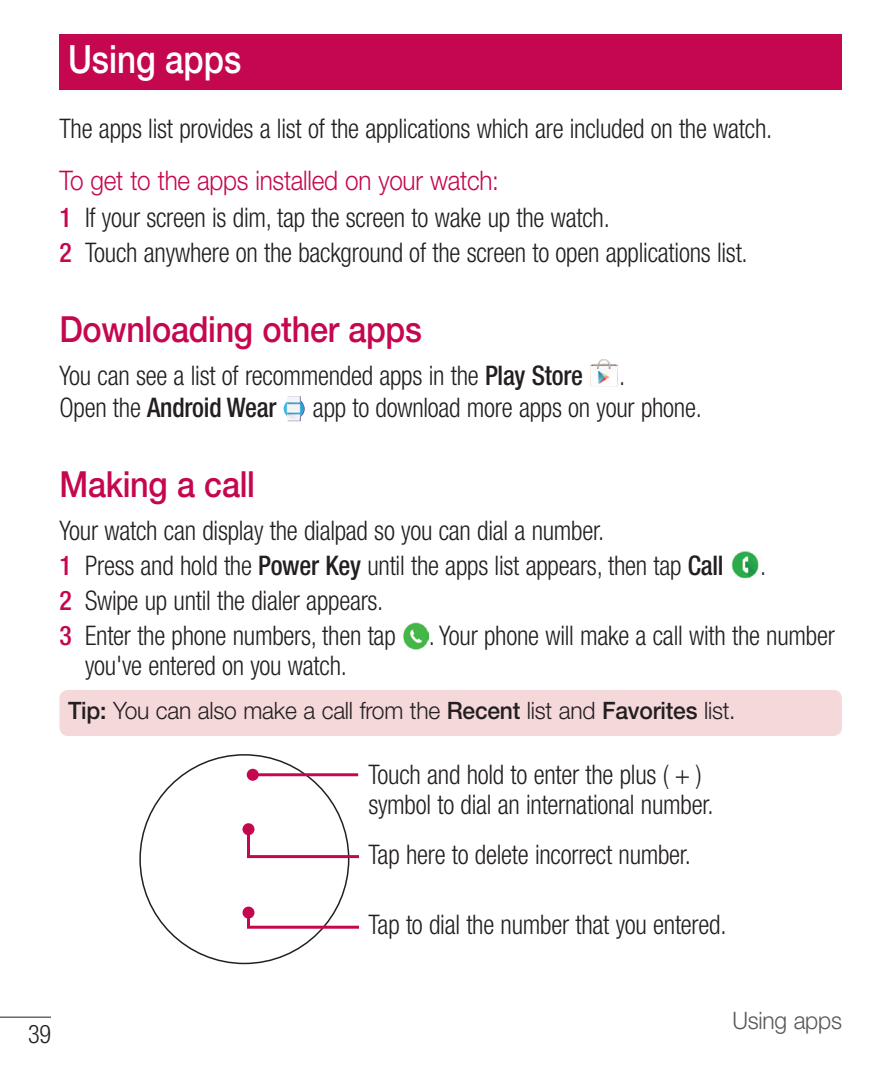
<style>
.page{position:relative;width:893px;height:1072px;background:#fff}
.page>*{position:absolute;margin:0;border:0;box-sizing:border-box;transform-origin:0 0}
.t1{font:500 39px "Helvetica Neue LT Pro";color:#fff;scale:.85 1}
.t2{font:500 36px "Helvetica Neue LT Pro";letter-spacing:-.01em;color:#c50750;scale:.9 1}
.t3{font:300 condensed 27px/36px "Helvetica Neue LT Pro";letter-spacing:-.01em;color:#231f20;scale:.95 1}
.t4{font:500 condensed 27px "Helvetica Neue LT Pro";letter-spacing:-.01em;color:#231f20;scale:.95 1}
.t5{font:300 condensed 25.5px "Helvetica Neue LT Pro";color:#231f20;scale:.95 1}
.t6{font:300 24px "Helvetica Neue LT Pro";letter-spacing:-.01em;color:#231f20;scale:.95 1}
.t7{font:300 24px "Helvetica Neue LT Pro";letter-spacing:-.01em;color:#57585a;scale:.95 1}
.s1{font-stretch:normal;color:#c50750}
.s2{font-weight:500;color:#c50750}
.s3{font-weight:500}
.s4{font-weight:300}
</style>
<div class="page">
<hr style="left:0;top:1016px;width:51px;height:1px;background:#231f20">
<img style="left:590px;top:359px;width:28px;height:27px">
<img style="left:284px;top:396px;width:21px;height:25px">
<img style="left:731px;top:551px;width:28px;height:28px">
<img style="left:403px;top:622px;width:26px;height:27px">
<div style="left:60px;top:690px;width:782px;height:46px;background:#f5d8da;border-radius:9px"></div>
<hr style="left:253px;top:773px;width:105px;height:3px;background:#c50750">
<div style="left:247px;top:768px;width:12px;height:12px;background:#c50750;border-radius:50%"></div>
<svg style="left:245px;top:826px;width:114px;height:33px"></svg>
<div style="left:242px;top:823px;width:12px;height:12px;background:#c50750;border-radius:50%"></div>
<svg style="left:245px;top:909px;width:114px;height:21px"></svg>
<div style="left:242px;top:906px;width:12px;height:12px;background:#c50750;border-radius:50%"></div>
<div style="left:60px;top:34px;width:782px;height:55px;background:#c50750"></div>
<h1 class="t1" style="left:68px;top:35px;width:205px">Using apps</h1>
<p class="t3" style="left:60px;top:111px;width:752px">The apps list provides a list of the applications which are included on the watch.</p>
<p class="t3" style="left:60px;top:163px;width:726px"><span class="s1">To get to the apps installed on your watch:<br></span><span class="s2">1</span> If your screen is dim, tap the screen to wake up the watch.<br><span class="s2">2</span> Touch anywhere on the background of the screen to open applications list.</p>
<h2 class="t2" style="left:60px;top:308px;width:404px">Downloading other apps</h2>
<p class="t3" style="left:60px;top:357px;width:552px">You can see a list of recommended apps in the <span class="s3">Play Store</span></p>
<p class="t3" style="left:619px;top:357px;width:8px">.</p>
<p class="t4" style="left:60px;top:392px;width:230px"><span class="s4">Open the</span> Android Wear</p>
<p class="t3" style="left:313px;top:390px;width:411px">app to download more apps on your phone.</p>
<h2 class="t2" style="left:60px;top:463px;width:219px">Making a call</h2>
<p class="t3" style="left:60px;top:512px;width:701px;line-height:35.1px">Your watch can display the dialpad so you can dial a number.<br><span class="s2">1</span> Press and hold the <span class="s3">Power Key</span> until the apps list appears, then tap <span class="s3">Call</span></p>
<p class="t3" style="left:760px;top:547px;width:8px">.</p>
<p class="t3" style="left:60px;top:583px;width:818px;line-height:35.1px"><span class="s2">2</span> Swipe up until the dialer appears.<br><span class="s2">3</span> Enter the phone numbers, then tap . Your phone will make a call with the number</p>
<p class="t3" style="left:85px;top:647px;width:277px">you've entered on you watch.</p>
<p class="t6" style="left:68px;top:695px;width:704px"><span class="s3">Tip:</span> You can also make a call from the <span class="s3">Recent</span> list and <span class="s3">Favorites</span> list.</p>
<p class="t3" style="left:368px;top:759px;width:365px;line-height:30px">Touch and hold to enter the plus ( + ) symbol to dial an international number.</p>
<p class="t3" style="left:368px;top:836px;width:341px">Tap here to delete incorrect number.</p>
<p class="t3" style="left:368px;top:906px;width:378px">Tap to dial the number that you entered.</p>
<p class="t5" style="left:28px;top:1019px;width:26px">39</p>
<p class="t7" style="left:732px;top:1005px;width:117px">Using apps</p>
</div>
